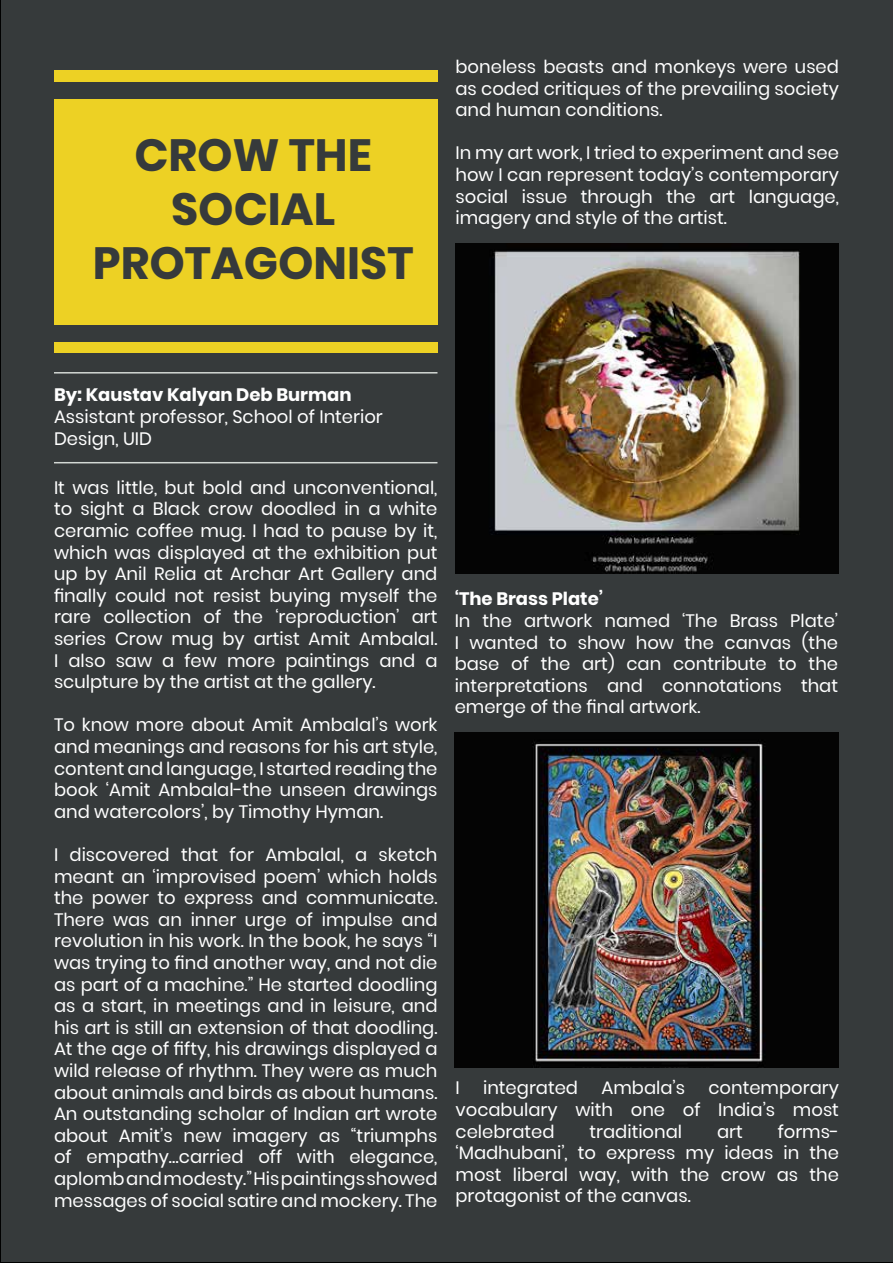
<style>
.page{position:relative;width:893px;height:1263px;background:#fff}
.page>*{position:absolute;margin:0;border:0;box-sizing:border-box;transform-origin:0 0}
.t1{font:700 45px/54px "Poppins";color:#363a3b;text-align:center}
.t2{font:18px/21.6px "Poppins";color:#fff;text-align:justify}
.t3{font:700 18px "Poppins";color:#fff}
</style>
<div class="page">
<div style="left:1px;top:1px;width:891px;height:1261px;background:#363a3b"></div>
<div style="left:54px;top:53px;width:383px;height:316px;background:#edd124"></div>
<div style="left:54px;top:53px;width:383px;height:17px;background:#363a3b"></div>
<div style="left:54px;top:82px;width:383px;height:16px;background:#363a3b"></div>
<div style="left:54px;top:325px;width:383px;height:16px;background:#363a3b"></div>
<div style="left:54px;top:354px;width:383px;height:16px;background:#363a3b"></div>
<hr style="left:54px;top:372px;width:383px;height:2px;background:#d3d8d4">
<hr style="left:54px;top:462px;width:383px;height:1px;background:#d3d8d4">
<img style="left:455px;top:243px;width:384px;height:331px">
<img style="left:455px;top:733px;width:383px;height:334px">
<h1 class="t1" style="left:93px;top:129px;width:322px">CROW THE<br>SOCIAL<br>PROTAGONIST</h1>
<p class="t2" style="left:455px;top:56px;width:385px">boneless beasts and monkeys were used as coded critiques of the prevailing society and human conditions.</p>
<p class="t2" style="left:455px;top:142px;width:385px">In my art work, I tried to experiment and see how I can represent today’s contemporary social issue through the art language, imagery and style of the artist.</p>
<p class="t3" style="left:54px;top:385px;width:299px">By: Kaustav Kalyan Deb Burman</p>
<p class="t2" style="left:54px;top:406px;width:330px">Assistant professor, School of Interior<br>Design, UID</p>
<p class="t2" style="left:54px;top:477px;width:385px">It was little, but bold and unconventional, to sight a Black crow doodled in a white ceramic coffee mug. I had to pause by it, which was displayed at the exhibition put up by Anil Relia at Archar Art Gallery and finally could not resist buying myself the rare collection of the ‘reproduction’ art series Crow mug by artist Amit Ambalal.<br>I also saw a few more paintings and a sculpture by the artist at the gallery.</p>
<p class="t2" style="left:54px;top:714px;width:385px">To know more about Amit Ambalal’s work and meanings and reasons for his art style, content and language, I started reading the book ‘Amit Ambalal-the unseen drawings and watercolors’, by Timothy Hyman.</p>
<p class="t2" style="left:54px;top:844px;width:385px">I discovered that for Ambalal, a sketch meant an ‘improvised poem’ which holds the power to express and communicate.<br>There was an inner urge of impulse and revolution in his work. In the book, he says “I was trying to find another way, and not die as part of a machine.” He started doodling as a start, in meetings and in leisure, and his art is still an extension of that doodling.<br>At the age of fifty, his drawings displayed a wild release of rhythm. They were as much about animals and birds as about humans.<br>An outstanding scholar of Indian art wrote about Amit’s new imagery as “triumphs of empathy…carried off with elegance, aplomb and modesty.” His paintings showed messages of social satire and mockery. The</p>
<p class="t3" style="left:455px;top:589px;width:150px">‘The Brass Plate’</p>
<p class="t2" style="left:455px;top:610px;width:385px">In the artwork named ‘The Brass Plate’ I wanted to show how the canvas (the base of the art) can contribute to the interpretations and connotations that emerge of the final artwork.</p>
<p class="t2" style="left:455px;top:1077px;width:6px">I</p>
<p class="t2" style="left:483px;top:1077px;width:97px">integrated</p>
<p class="t2" style="left:601px;top:1077px;width:85px">Ambala’s</p>
<p class="t2" style="left:455px;top:1077px;width:385px;text-indent:253px">contemporary vocabulary with one of India’s most celebrated</p>
<p class="t2" style="left:455px;top:1120px;width:385px;text-indent:322px">forms-‘Madhubani’, to express my ideas in the most liberal way, with the crow as the protagonist of the canvas.</p>
<p class="t2" style="left:589px;top:1120px;width:94px">traditional</p>
<p class="t2" style="left:717px;top:1120px;width:27px">art</p>
</div>
